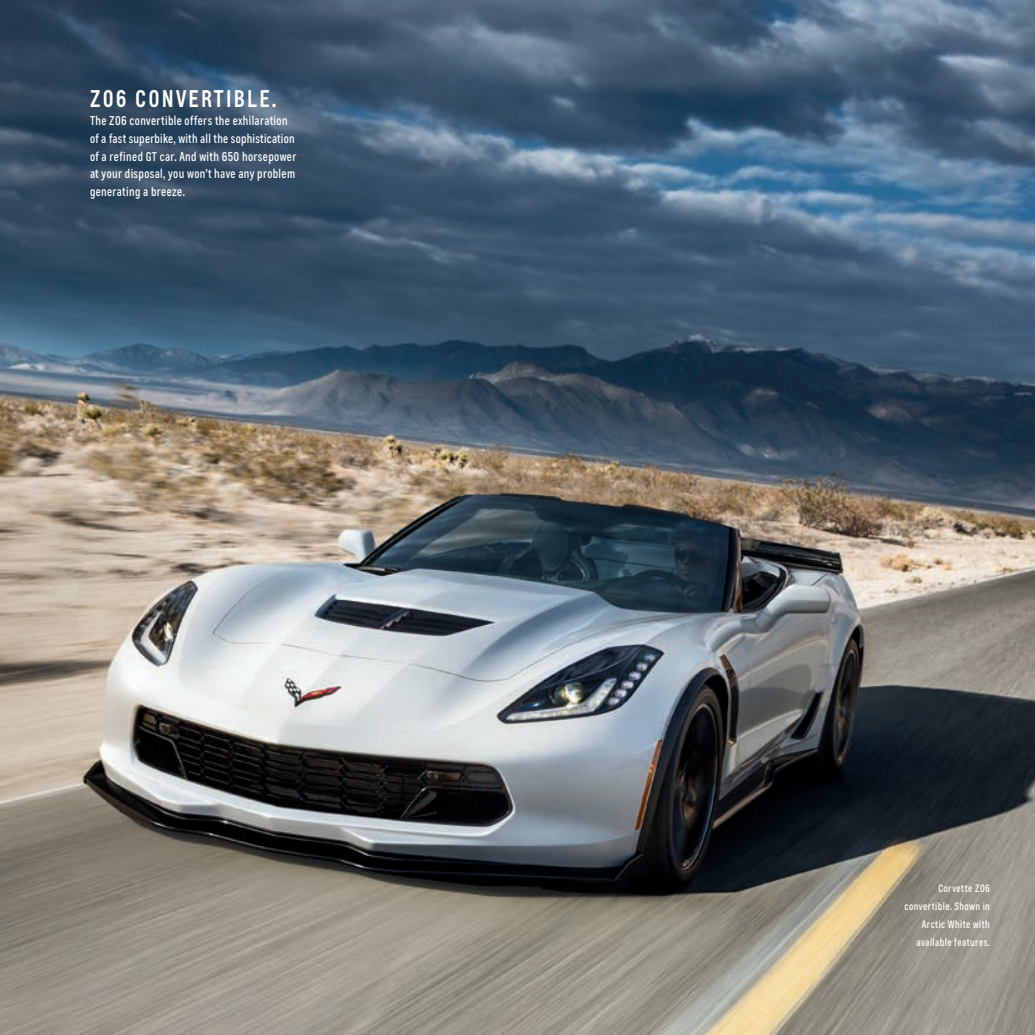
<style>
.page{position:relative;width:1035px;height:1035px;background:#fff}
.page>*{position:absolute;margin:0;border:0;box-sizing:border-box;transform-origin:0 0}
._19_Intro_Blocks{font:600 condensed 22.5px "Louis Global 2";letter-spacing:.1em;color:#fff}
._19_Intro_Blocks-2{font:condensed 11.88px/17.9px "Louis Global 2";letter-spacing:.03em;color:#fff}
._19_Cutline_FR{font:condensed 10px/17.9px "Louis Global 2";letter-spacing:.04em;color:#fff;text-align:right}
</style>
<div class="page">
<img style="left:0;top:0;width:1035px;height:1035px">
<p class="_19_Intro_Blocks" style="left:90px;top:83px;width:188px">Z06 CONVERTIBLE.</p>
<p class="_19_Intro_Blocks-2" style="left:90px;top:111px;width:208px">The Z06 convertible offers the exhilaration of a fast superbike, with all the sophistication of a refined GT car. And with 650 horsepower at your disposal, you won’t have any problem generating a breeze.</p>
<p class="_19_Cutline_FR" style="left:905px;top:879px;width:87px">Corvette Z06 convertible. Shown in<br>Arctic White with available features.</p>
</div>
